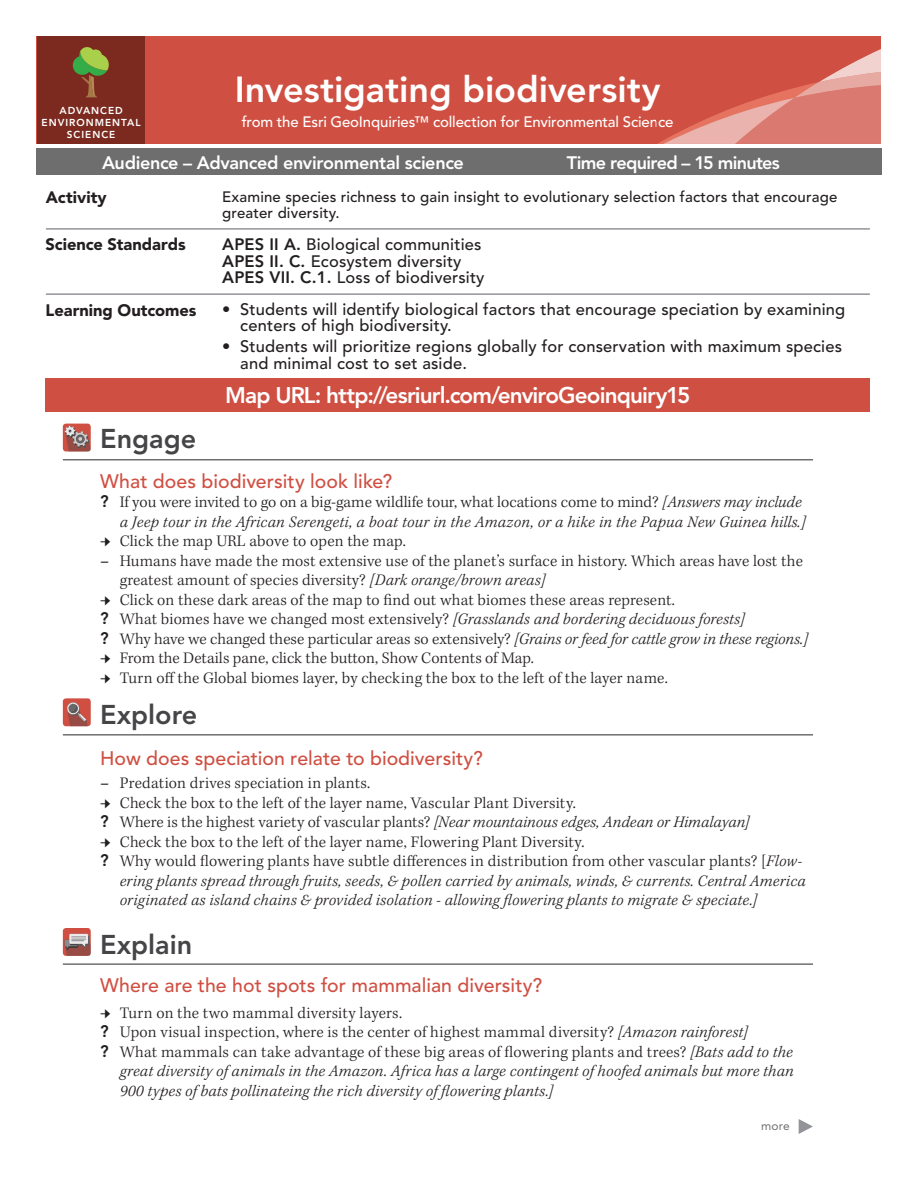
<style>
.page{position:relative;width:918px;height:1188px;background:#fff}
.page>*{position:absolute;margin:0;border:0;box-sizing:border-box;transform-origin:0 0}
.Header_white{font:800 36px "Avenir LT Std";color:#fff}
.Content_Head{font:800 27px "Avenir LT Std";color:#454548}
.Avenir_pp{font:800 22.5px "Avenir LT Std";letter-spacing:-.04em;color:#fff}
.Content_Subhead{font:500 19.5px "Avenir LT Std";letter-spacing:.005em;color:#cf4f42}
.Content_Head-2{font:800 18px "Avenir LT Std";letter-spacing:-.015em;color:#fff}
.Avenir_pp-2{font:800 18px "Avenir LT Std";letter-spacing:-.035em;color:#fff}
.t1{font:300 16.5px/19.5px "Kepler Std";letter-spacing:.01em;color:#231f20}
.t2{font:italic 300 16.5px/19.5px "Kepler Std";letter-spacing:.015em;color:#231f20;text-align:right}
.Avenir_pp-3{font:500 16.5px/16.5px "Avenir LT Std";letter-spacing:.01em;color:#231f20}
.Avenir_pp-4{font:900 16.5px "Avenir LT Std";color:#231f20}
.Avenir_pp-5{font:500 15px/16.5px "Avenir LT Std";letter-spacing:.01em;color:#231f20}
.Content_Head-3{font:500 15px "Avenir LT Std";letter-spacing:-.01em;color:#fff}
.Kepler_bullet_pp{font:12px "Avenir LT Std";color:#6d6f70}
.t3{font:800 10.05px/12px "Avenir LT Std";letter-spacing:.1em;color:#fff;text-align:center}
.s1{font-weight:800}
.s2{font-family:"Avenir LT Std";font-weight:800;font-style:normal}
.s3{font-style:normal}
.s4{font-weight:600}
.s5{font-style:italic}
.s6{font-family:"Avenir LT Std";font-weight:800}
</style>
<div class="page">
<div style="left:36px;top:148px;width:845px;height:28px;background:#6e6e6e"></div>
<div style="left:37px;top:36px;width:844px;height:108px;background:#cf4f42"></div>
<div style="left:46px;top:378px;width:824px;height:33px;background:#cf4f42"></div>
<svg style="left:657px;top:49px;width:224px;height:95px"></svg>
<hr style="left:46px;top:228px;width:824px;height:2px;background:#929497">
<hr style="left:46px;top:293px;width:824px;height:2px;background:#929497">
<div style="left:37px;top:36px;width:108px;height:108px;background:#7c2a1f"></div>
<svg style="left:73px;top:47px;width:36px;height:50px"></svg>
<svg style="left:799px;top:1119px;width:14px;height:15px"></svg>
<hr style="left:63px;top:459px;width:750px;height:1px;background:#6d6f70">
<div style="left:63px;top:424px;width:28px;height:27px;background:#cf4f42;border-radius:3px"></div>
<svg style="left:65px;top:426px;width:26px;height:25px"></svg>
<hr style="left:63px;top:734px;width:750px;height:2px;background:#6d6f70">
<div style="left:63px;top:698px;width:28px;height:28px;background:#cf4f42;border-radius:3px"></div>
<svg style="left:67px;top:702px;width:21px;height:24px"></svg>
<hr style="left:63px;top:963px;width:750px;height:2px;background:#6d6f70">
<div style="left:63px;top:928px;width:28px;height:28px;background:linear-gradient(to right,#cf4f42,#cf4f42);border-radius:3px"></div>
<svg style="left:65px;top:934px;width:26px;height:22px"></svg>
<p class="Header_white" style="left:235px;top:68px;width:427px">Investigating biodiversity</p>
<p class="t3" style="left:42px;top:105px;width:101px">ADVANCED<br>ENVIRONMENTAL<br>SCIENCE</p>
<p class="Content_Head-3" style="left:242px;top:113px;width:433px">from the Esri GeoInquiries™ collection for Environmental Science</p>
<p class="Avenir_pp-2" style="left:567px;top:152px;width:214px">Time required – 15 minutes</p>
<p class="Content_Head-2" style="left:102px;top:152px;width:363px">Audience – Advanced environmental science</p>
<p class="Avenir_pp-4" style="left:46px;top:187px;width:62px">Activity</p>
<p class="Avenir_pp-4" style="left:46px;top:235px;width:142px">Science Standards</p>
<p class="Avenir_pp-4" style="left:46px;top:300px;width:152px">Learning Outcomes</p>
<p class="Avenir_pp-5" style="left:222px;top:189px;width:617px">Examine species richness to gain insight to evolutionary selection factors that encourage greater diversity.</p>
<p class="Avenir_pp-3" style="left:222px;top:237px;width:261px"><span class="s1">APES II A.</span> Biological communities</p>
<p class="Avenir_pp-3" style="left:222px;top:253px;width:241px"><span class="s1">APES II. C.</span> Ecosystem diversity</p>
<p class="Avenir_pp-3" style="left:222px;top:270px;width:264px"><span class="s1">APES VII. C.1.</span> Loss of biodiversity</p>
<p class="Avenir_pp-3" style="left:240px;top:301px;width:606px;text-indent:-18px">• Students will identify biological factors that encourage speciation by examining centers of high biodiversity.</p>
<p class="Avenir_pp-3" style="left:240px;top:339px;width:603px;text-indent:-18px">• Students will prioritize regions globally for conservation with maximum species and minimal cost to set aside.</p>
<p class="Avenir_pp" style="left:225px;top:382px;width:467px">Map URL: http://esriurl.com/enviroGeoinquiry15</p>
<p class="Content_Head" style="left:100px;top:423px;width:98px">Engage</p>
<p class="Content_Subhead" style="left:100px;top:470px;width:293px">What does biodiversity look like?</p>
<p class="t2" style="left:100px;top:493px;width:707px"><span class="s2">?</span> <span class="s3">If you were invited to go on a big-game wildlife tour, what locations come to mind?</span> [Answers may include a Jeep tour in the African Serengeti, a boat tour in the Amazon, or a hike in the Papua New Guinea hills.]</p>
<p class="t1" style="left:120px;top:532px;width:288px">Click the map URL above to open the map.</p>
<p class="t1" style="left:120px;top:552px;width:685px;text-indent:-20px"><span class="s4">–</span> Humans have made the most extensive use of the planet’s surface in history. Which areas have lost the greatest amount of species diversity? <span class="s5">[Dark orange/brown areas]</span></p>
<p class="t1" style="left:120px;top:591px;width:557px">Click on these dark areas of the map to find out what biomes these areas represent.</p>
<p class="t2" style="left:100px;top:610px;width:646px"><span class="s2">?</span> <span class="s3">What biomes have we changed most extensively?</span> [Grasslands and bordering deciduous forests]</p>
<p class="t1" style="left:100px;top:630px;width:710px"><span class="s6">?</span> Why have we changed these particular areas so extensively? <span class="s5">[Grains or feed for cattle grow in these regions.]</span></p>
<p class="t1" style="left:120px;top:649px;width:416px">From the Details pane, click the button, Show Contents of Map.</p>
<p class="t1" style="left:120px;top:669px;width:550px">Turn off the Global biomes layer, by checking the box to the left of the layer name.</p>
<p class="Content_Head" style="left:100px;top:698px;width:99px">Explore</p>
<p class="Content_Subhead" style="left:100px;top:747px;width:384px">How does speciation relate to biodiversity?</p>
<p class="t1" style="left:100px;top:774px;width:272px"><span class="s4">–</span> Predation drives speciation in plants.</p>
<p class="t1" style="left:120px;top:794px;width:458px">Check the box to the left of the layer name, Vascular Plant Diversity.</p>
<p class="t1" style="left:100px;top:813px;width:651px"><span class="s6">?</span> Where is the highest variety of vascular plants? <span class="s5">[Near mountainous edges, Andean or Himalayan]</span></p>
<p class="t1" style="left:120px;top:833px;width:466px">Check the box to the left of the layer name, Flowering Plant Diversity.</p>
<p class="t2" style="left:120px;top:852px;width:687px;text-align:left;text-indent:-20px"><span class="s2">?</span> <span class="s3">Why would flowering plants have subtle differences in distribution from other vascular plants? [</span>Flow&shy;ering plants spread through fruits, seeds, &amp; pollen carried by animals, winds, &amp; currents. Central America originated as island chains &amp; provided isolation - allowing flowering plants to migrate &amp; speciate.]</p>
<p class="Content_Head" style="left:100px;top:928px;width:94px">Explain</p>
<p class="Content_Subhead" style="left:100px;top:974px;width:443px">Where are the hot spots for mammalian diversity?</p>
<p class="t1" style="left:120px;top:1003px;width:284px">Turn on the two mammal diversity layers.</p>
<p class="t1" style="left:100px;top:1023px;width:649px"><span class="s6">?</span> Upon visual inspection, where is the center of highest mammal diversity? <span class="s5">[Amazon rainforest]</span></p>
<p class="t2" style="left:120px;top:1042px;width:675px;text-align:justify;text-indent:-20px"><span class="s2">?</span> <span class="s3">What mammals can take advantage of these big areas of flowering plants and trees?</span> [Bats add to the great diversity of animals in the Amazon. Africa has a large contingent of hoofed animals but more than 900 types of bats pollinateing the rich diversity of flowering plants.]</p>
<p class="Kepler_bullet_pp" style="left:761px;top:1118px;width:30px">more</p>
</div>
